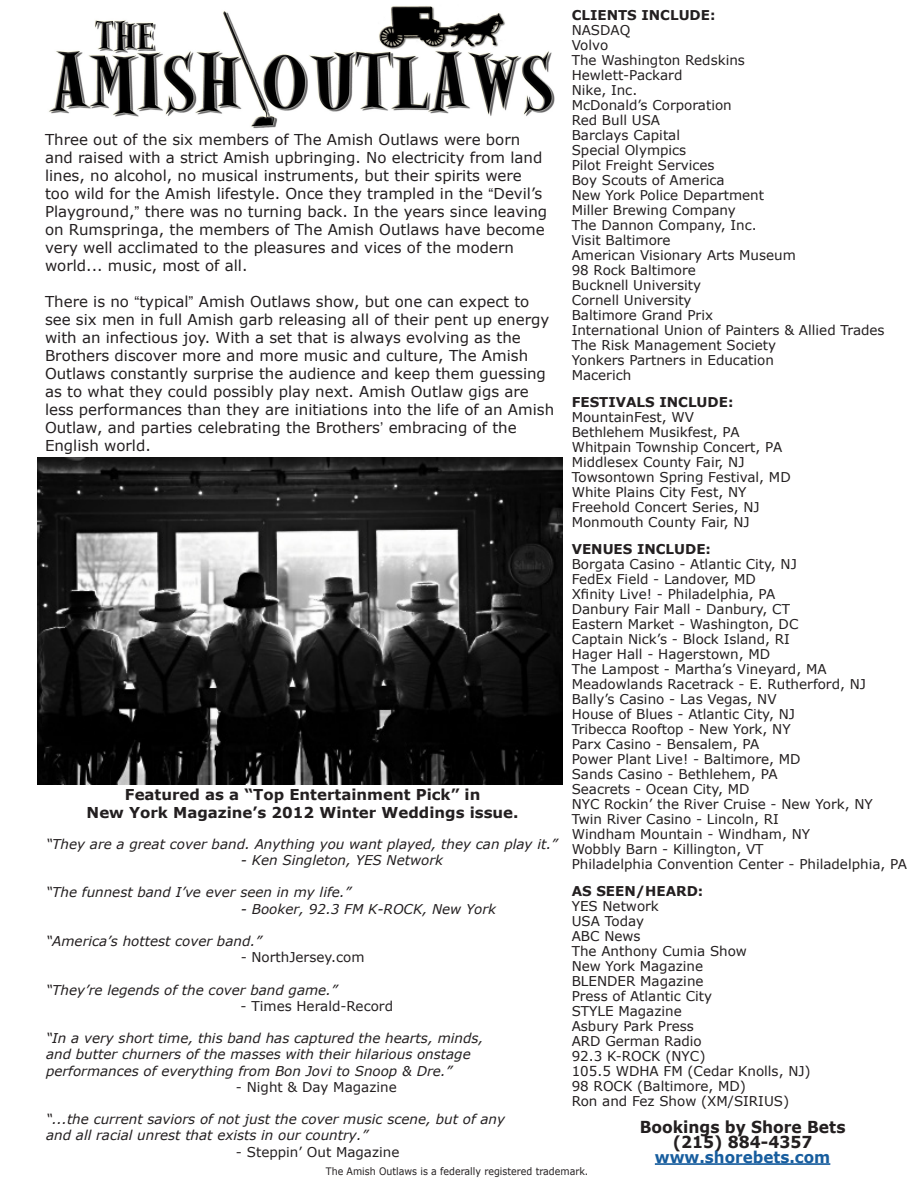
<style>
.page{position:relative;width:918px;height:1188px;background:#fff}
.page>*{position:absolute;margin:0;border:0;box-sizing:border-box;transform-origin:0 0}
.t1{font:700 16.5px "Verdana";color:#231f20;scale:.94 1}
.t2{font:700 16.2px "Verdana";color:#175d9e;scale:.94 1}
.t3{font:15px/18px "Verdana";color:#231f20}
.t4{font:700 15px/18px "Verdana";color:#231f20;text-align:center}
.t5{font:13.5px/15px "Verdana";color:#231f20}
.t6{font:italic 13.5px/16.2px "Verdana";color:#231f20}
.t7{font:700 13.5px "Verdana";color:#231f20}
.t8{font:10.35px "Verdana";color:#231f20;scale:.92 1}
.s1{font-weight:700}
.s2{font-family:"Arial"}
</style>
<div class="page">
<hr style="left:655px;top:1163px;width:175px;height:2px;background:#175d9e">
<img style="left:49px;top:6px;width:506px;height:123px">
<img style="left:37px;top:458px;width:525px;height:326px">
<p class="t5" style="left:572px;top:7px;width:175px"><span class="s1">CLIENTS INCLUDE:<br></span>NASDAQ<br>Volvo<br>The Washington Redskins<br>Hewlett-Packard<br>Nike, Inc.</p>
<p class="t5" style="left:572px;top:97px;width:162px">McDonald’s Corporation<br>Red Bull USA<br>Barclays Capital</p>
<p class="t5" style="left:572px;top:142px;width:144px">Special Olympics<br>Pilot Freight Services</p>
<p class="t5" style="left:572px;top:172px;width:194px">Boy Scouts of America<br>New York Police Department</p>
<p class="t5" style="left:572px;top:202px;width:166px">Miller Brewing Company</p>
<p class="t5" style="left:572px;top:217px;width:226px">The Dannon Company, Inc.<br>Visit Baltimore<br>American Visionary Arts Museum<br>98 Rock Baltimore<br>Bucknell University</p>
<p class="t5" style="left:572px;top:292px;width:314px">Cornell University<br>Baltimore Grand Prix<br>International Union of Painters &amp; Allied Trades<br>The Risk Management Society</p>
<p class="t5" style="left:572px;top:352px;width:204px">Yonkers Partners in Education<br>Macerich</p>
<p class="t7" style="left:572px;top:392px;width:163px">FESTIVALS INCLUDE:</p>
<p class="t5" style="left:572px;top:409px;width:212px">MountainFest, WV<br>Bethlehem Musikfest, PA<br>Whitpain Township Concert, PA</p>
<p class="t5" style="left:572px;top:454px;width:174px">Middlesex County Fair, NJ</p>
<p class="t5" style="left:572px;top:469px;width:221px">Towsontown Spring Festival, MD<br>White Plains City Fest, NY<br>Freehold Concert Series, NJ<br>Monmouth County Fair, NJ</p>
<p class="t7" style="left:572px;top:539px;width:141px">VENUES INCLUDE:</p>
<p class="t5" style="left:572px;top:556px;width:227px">Borgata Casino - Atlantic City, NJ<br>FedEx Field - Landover, MD</p>
<p class="t5" style="left:572px;top:586px;width:220px">Xfinity Live! - Philadelphia, PA<br>Danbury Fair Mall - Danbury, CT</p>
<p class="t5" style="left:572px;top:616px;width:228px">Eastern Market - Washington, DC<br>Captain Nick’s - Block Island, RI</p>
<p class="t5" style="left:572px;top:646px;width:200px">Hager Hall - Hagerstown, MD</p>
<p class="t5" style="left:572px;top:661px;width:256px">The Lampost - Martha’s Vineyard, MA</p>
<p class="t5" style="left:572px;top:676px;width:296px">Meadowlands Racetrack - E. Rutherford, NJ<br>Bally’s Casino - Las Vegas, NV<br>House of Blues - Atlantic City, NJ</p>
<p class="t5" style="left:572px;top:721px;width:220px">Tribecca Rooftop - New York, NY<br>Parx Casino - Bensalem, PA</p>
<p class="t5" style="left:572px;top:751px;width:230px">Power Plant Live! - Baltimore, MD</p>
<p class="t5" style="left:572px;top:766px;width:303px">Sands Casino - Bethlehem, PA<br>Seacrets - Ocean City, MD<br>NYC Rockin’ the River Cruise - New York, NY</p>
<p class="t5" style="left:572px;top:811px;width:337px">Twin River Casino - Lincoln, RI<br>Windham Mountain - Windham, NY<br>Wobbly Barn - Killington, VT<br>Philadelphia Convention Center - Philadelphia, PA</p>
<p class="t7" style="left:572px;top:881px;width:133px">AS SEEN/HEARD:</p>
<p class="t5" style="left:572px;top:898px;width:177px">YES Network<br>USA Today<br>ABC News<br>The Anthony Cumia Show<br>New York Magazine<br>BLENDER Magazine<br>Press of Atlantic City<br>STYLE Magazine</p>
<p class="t5" style="left:572px;top:1018px;width:240px">Asbury Park Press<br>ARD German Radio<br>92.3 K-ROCK (NYC)<br>105.5 WDHA FM (Cedar Knolls, NJ)</p>
<p class="t5" style="left:572px;top:1078px;width:176px">98 ROCK (Baltimore, MD)</p>
<p class="t5" style="left:572px;top:1093px;width:219px">Ron and Fez Show (XM/SIRIUS)</p>
<p class="t1" style="left:640px;top:1115px;width:221px">Bookings by Shore Bets</p>
<p class="t1" style="left:673px;top:1130px;width:150px">(215) 884-4357</p>
<p class="t2" style="left:655px;top:1146px;width:188px">www.shorebets.com</p>
<p class="t8" style="left:326px;top:1165px;width:287px">The Amish Outlaws is a federally registered trademark.</p>
<p class="t3" style="left:45px;top:131px;width:504px">Three out of the six members of The Amish Outlaws were born and raised with a strict Amish upbringing. No electricity from land lines, no alcohol, no musical instruments, but their spirits were too wild for the Amish lifestyle. Once they trampled in the <span class="s2">“</span>Devil’s Playground,<span class="s2">”</span> there was no turning back. In the years since leaving on Rumspringa, the members of The Amish Outlaws have become very well acclimated to the pleasures and vices of the modern world... music, most of all.</p>
<p class="t3" style="left:45px;top:293px;width:511px">There is no <span class="s2">“</span>typical<span class="s2">”</span> Amish Outlaws show, but one can expect to see six men in full Amish garb releasing all of their pent up energy with an infectious joy. With a set that is always evolving as the Brothers discover more and more music and culture, The Amish Outlaws constantly surprise the audience and keep them guessing as to what they could possibly play next. Amish Outlaw gigs are less performances than they are initiations into the life of an Amish Outlaw, and parties celebrating the Brothers<span class="s2">’</span> embracing of the English world.</p>
<p class="t4" style="left:87px;top:785px;width:434px">Featured as a “Top Entertainment Pick” in<br>New York Magazine’s 2012 Winter Weddings issue.</p>
<p class="t6" style="left:46px;top:836px;width:513px">“They are a great cover band. Anything you want played, they can play it.”</p>
<p class="t6" style="left:241px;top:852px;width:204px">- Ken Singleton, YES Network</p>
<p class="t6" style="left:46px;top:884px;width:306px">“The funnest band I’ve ever seen in my life.”</p>
<p class="t6" style="left:241px;top:900px;width:257px">- Booker, 92.3 FM K-ROCK, New York</p>
<p class="t6" style="left:46px;top:933px;width:217px">“America’s hottest cover band.”</p>
<p class="t5" style="left:241px;top:950px;width:125px">- NorthJersey.com</p>
<p class="t6" style="left:46px;top:981px;width:293px">“They’re legends of the cover band game.”</p>
<p class="t5" style="left:241px;top:998px;width:154px">- Times Herald-Record</p>
<p class="t6" style="left:46px;top:1030px;width:439px">“In a very short time, this band has captured the hearts, minds,</p>
<p class="t6" style="left:46px;top:1046px;width:426px">and butter churners of the masses with their hilarious onstage performances of everything from Bon Jovi to Snoop &amp; Dre.”</p>
<p class="t5" style="left:236px;top:1079px;width:162px">- Night &amp; Day Magazine</p>
<p class="t6" style="left:46px;top:1111px;width:461px">“...the current saviors of not just the cover music scene, but of any</p>
<p class="t6" style="left:46px;top:1127px;width:323px">and all racial unrest that exists in our country.”</p>
<p class="t5" style="left:236px;top:1144px;width:165px">- Steppin’ Out Magazine</p>
</div>
